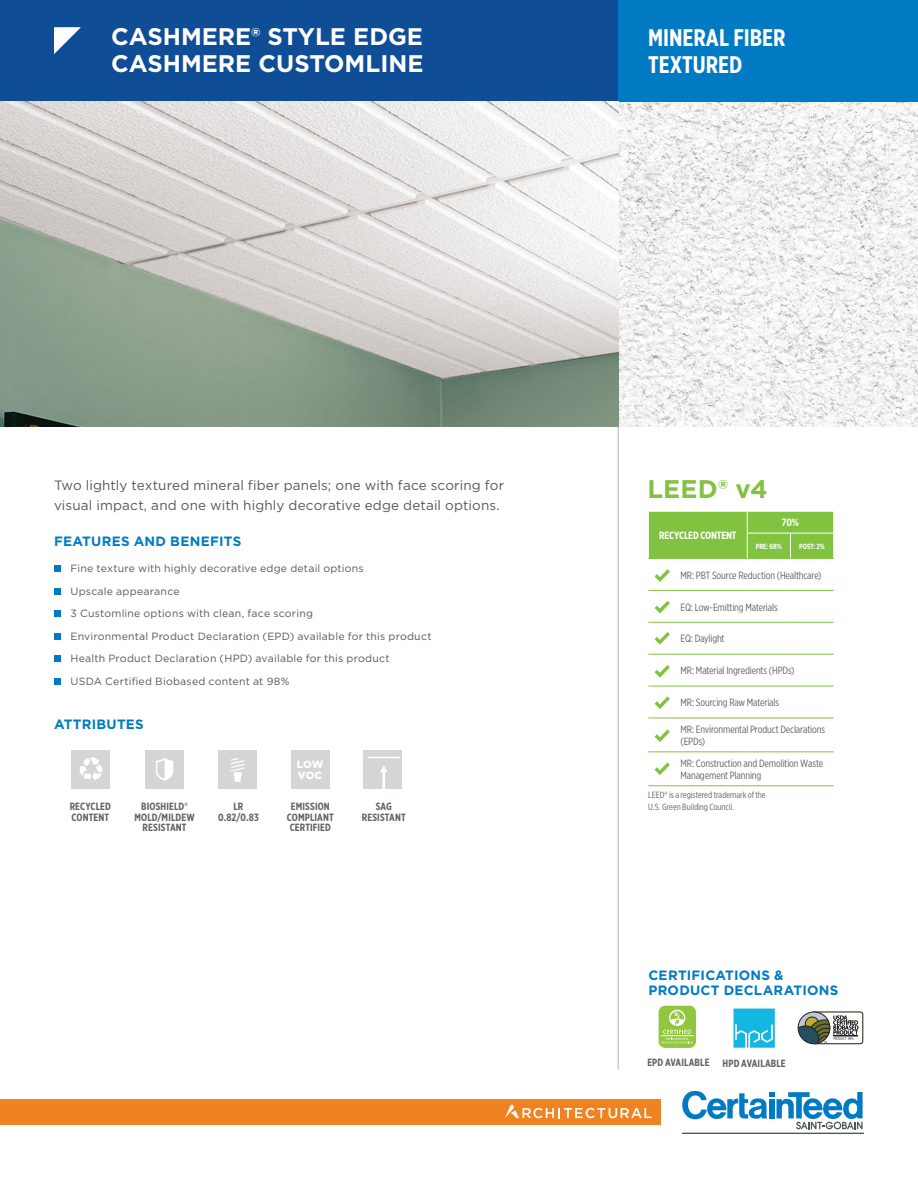
<style>
.page{position:relative;width:918px;height:1188px;background:#fff}
.page>*{position:absolute;margin:0;border:0;box-sizing:border-box;transform-origin:0 0}
.t1{font:700 25.5px "Gotham";letter-spacing:.005em;color:#81c340}
.t2{font:700 24px/27px "Gotham";color:#fff}
.t3{font:700 24px/27px "Gotham X Narrow";color:#fff}
.t4{font:13.5px/19.5px "Gotham";letter-spacing:.01em;color:#57585a}
.t5{font:700 13.5px/15px "Gotham";letter-spacing:.015em;color:#007bc3}
.t6{font:10.5px/22.5px "Gotham";letter-spacing:.02em;color:#57585a}
.t7{font:10.5px/12px "Gotham X Narrow";letter-spacing:-.01em;color:#636366}
.t8{font:700 10.5px/10.5px "Gotham X Narrow";letter-spacing:.01em;color:#636366;text-align:center}
.t9{font:700 10.5px "Gotham X Narrow";letter-spacing:-.01em;color:#fff}
.t10{font:900 10.5px/10.5px "Gotham";letter-spacing:-.01em;color:#fff}
.t11{font:9px "Gotham X Narrow";letter-spacing:-.005em;color:#636366}
.t12{font:700 7.5px "Gotham X Narrow";color:#fff}
</style>
<div class="page">
<img style="left:618px;top:101px;width:300px;height:326px">
<div style="left:0;top:0;width:618px;height:101px;background:#0f4d96"></div>
<div style="left:618px;top:0;width:300px;height:101px;background:#007ac2"></div>
<svg style="left:54px;top:27px;width:27px;height:27px"></svg>
<svg style="left:682px;top:1090px;width:181px;height:39px"></svg>
<hr style="left:682px;top:1133px;width:182px;height:1px;background:#525556">
<div style="left:0;top:1100px;width:661px;height:25px;background:#ef8322"></div>
<svg style="left:505px;top:1105px;width:146px;height:13px"></svg>
<hr style="left:618px;top:426px;width:1px;height:644px;background:#b6b7bb">
<div style="left:54px;top:565px;width:7px;height:7px;background:#007ac2"></div>
<div style="left:54px;top:588px;width:7px;height:7px;background:#007ac2"></div>
<div style="left:54px;top:610px;width:7px;height:7px;background:#007ac2"></div>
<div style="left:54px;top:633px;width:7px;height:7px;background:#007ac2"></div>
<div style="left:54px;top:655px;width:7px;height:7px;background:#007ac2"></div>
<div style="left:54px;top:678px;width:7px;height:7px;background:#007ac2"></div>
<svg style="left:0;top:101px;width:618px;height:326px;background:#c0c4bd"></svg>
<hr style="left:648px;top:590px;width:99px;height:1px;background:#81c340">
<hr style="left:747px;top:590px;width:43px;height:1px;background:#81c340">
<hr style="left:790px;top:590px;width:44px;height:1px;background:#81c340">
<hr style="left:648px;top:622px;width:99px;height:1px;background:#81c340">
<hr style="left:747px;top:622px;width:43px;height:1px;background:#81c340">
<hr style="left:790px;top:622px;width:44px;height:1px;background:#81c340">
<hr style="left:648px;top:654px;width:99px;height:1px;background:#81c340">
<hr style="left:747px;top:654px;width:43px;height:1px;background:#81c340">
<hr style="left:790px;top:654px;width:44px;height:1px;background:#81c340">
<hr style="left:648px;top:686px;width:99px;height:1px;background:#81c340">
<hr style="left:747px;top:686px;width:43px;height:1px;background:#81c340">
<hr style="left:790px;top:686px;width:44px;height:1px;background:#81c340">
<hr style="left:648px;top:718px;width:99px;height:1px;background:#81c340">
<hr style="left:747px;top:718px;width:43px;height:1px;background:#81c340">
<hr style="left:790px;top:718px;width:44px;height:1px;background:#81c340">
<hr style="left:648px;top:752px;width:99px;height:1px;background:#81c340">
<hr style="left:747px;top:752px;width:43px;height:1px;background:#81c340">
<hr style="left:790px;top:752px;width:44px;height:1px;background:#81c340">
<hr style="left:648px;top:786px;width:99px;height:1px;background:#81c340">
<hr style="left:747px;top:786px;width:43px;height:1px;background:#81c340">
<hr style="left:790px;top:786px;width:44px;height:1px;background:#81c340">
<div style="left:648px;top:511px;width:186px;height:48px;background:#81c340"></div>
<svg style="left:655px;top:569px;width:15px;height:13px"></svg>
<svg style="left:655px;top:601px;width:15px;height:12px"></svg>
<svg style="left:655px;top:632px;width:15px;height:13px"></svg>
<svg style="left:655px;top:665px;width:15px;height:13px"></svg>
<svg style="left:655px;top:696px;width:15px;height:13px"></svg>
<svg style="left:655px;top:729px;width:15px;height:13px"></svg>
<svg style="left:655px;top:762px;width:15px;height:13px"></svg>
<div style="left:145px;top:750px;width:39px;height:39px;background:#d4d5d7"></div>
<svg style="left:156px;top:758px;width:17px;height:22px"></svg>
<div style="left:218px;top:750px;width:39px;height:39px;background:#d4d5d7"></div>
<svg style="left:231px;top:758px;width:14px;height:24px"></svg>
<div style="left:363px;top:750px;width:39px;height:39px;background:#d4d5d7"></div>
<div style="left:71px;top:750px;width:39px;height:39px;background:#d4d5d7"></div>
<svg style="left:79px;top:757px;width:24px;height:24px"></svg>
<hr style="left:368px;top:757px;width:32px;height:1px;background:#fff">
<svg style="left:380px;top:766px;width:8px;height:23px"></svg>
<div style="left:291px;top:750px;width:39px;height:39px;background:#d4d5d7"></div>
<svg style="left:797px;top:1011px;width:67px;height:34px"></svg>
<div style="left:812px;top:1012px;width:51px;height:32px;background:#fff;border-radius:3px"></div>
<div style="left:812px;top:1012px;width:51px;height:32px;border:1px solid #251a05;border-radius:3px"></div>
<svg style="left:798px;top:1012px;width:32px;height:32px"></svg>
<div style="left:798px;top:1012px;width:32px;height:32px;border:1px solid #231f20;border-radius:50%"></div>
<svg style="left:798px;top:1016px;width:60px;height:29px"></svg>
<img style="left:733px;top:1008px;width:42px;height:40px">
<div style="left:659px;top:1006px;width:37px;height:42px;background:#91c73d;border-radius:7px"></div>
<hr style="left:661px;top:1035px;width:33px;height:1px;background:#fff">
<svg style="left:661px;top:1010px;width:32px;height:34px"></svg>
<h2 class="t2" style="left:111px;top:23px;width:314px">CASHMERE® STYLE EDGE<br>CASHMERE CUSTOMLINE</h2>
<h2 class="t3" style="left:648px;top:24px;width:139px">MINERAL FIBER<br>TEXTURED</h2>
<p class="t4" style="left:54px;top:476px;width:452px">Two lightly textured mineral fiber panels; one with face scoring for visual impact, and one with highly decorative edge detail options.</p>
<h1 class="t1" style="left:648px;top:473px;width:122px">LEED® v4</h1>
<p class="t9" style="left:782px;top:516px;width:18px">70%</p>
<p class="t9" style="left:659px;top:529px;width:79px">RECYCLED CONTENT</p>
<p class="t5" style="left:54px;top:534px;width:189px">FEATURES AND BENEFITS</p>
<p class="t6" style="left:70px;top:557px;width:363px">Fine texture with highly decorative edge detail options<br>Upscale appearance<br>3 Customline options with clean, face scoring<br>Environmental Product Declaration (EPD) available for this product Health Product Declaration (HPD) available for this product<br>USDA Certified Biobased content at 98%</p>
<p class="t12" style="left:756px;top:542px;width:28px">PRE: 68%</p>
<p class="t12" style="left:799px;top:542px;width:27px">POST: 2%</p>
<p class="t7" style="left:681px;top:569px;width:143px">MR: PBT Source Reduction (Healthcare)</p>
<p class="t7" style="left:681px;top:601px;width:99px">EQ: Low-Emitting Materials</p>
<p class="t7" style="left:681px;top:633px;width:46px">EQ: Daylight</p>
<p class="t7" style="left:681px;top:664px;width:116px">MR: Material Ingredients (HPDs)</p>
<p class="t7" style="left:681px;top:696px;width:100px">MR: Sourcing Raw Materials</p>
<p class="t7" style="left:680px;top:723px;width:146px">MR: Environmental Product Declarations (EPDs)</p>
<p class="t7" style="left:680px;top:757px;width:144px">MR: Construction and Demolition Waste<br>Management Planning</p>
<p class="t11" style="left:648px;top:789px;width:119px">LEED® is a registered trademark of the</p>
<p class="t5" style="left:54px;top:717px;width:91px">ATTRIBUTES</p>
<p class="t10" style="left:297px;top:759px;width:28px">LOW<br>VOC</p>
<p class="t8" style="left:287px;top:801px;width:48px">EMISSION<br>COMPLIANT<br>CERTIFIED</p>
<p class="t8" style="left:141px;top:801px;width:48px">BIOSHIELD®</p>
<p class="t11" style="left:648px;top:801px;width:87px">U.S. Green Building Council.</p>
<p class="t8" style="left:134px;top:812px;width:62px">MOLD/MILDEW<br>RESISTANT</p>
<p class="t8" style="left:70px;top:801px;width:43px;text-align:left">RECYCLED<br>CONTENT</p>
<p class="t8" style="left:218px;top:801px;width:42px">LR<br>0.82/0.83</p>
<p class="t8" style="left:362px;top:801px;width:46px">SAG<br>RESISTANT</p>
<p class="t5" style="left:649px;top:967px;width:191px">CERTIFICATIONS &amp;<br>PRODUCT DECLARATIONS</p>
<p class="t8" style="left:647px;top:1057px;width:64px">EPD AVAILABLE</p>
<p class="t8" style="left:723px;top:1057px;width:65px">HPD AVAILABLE</p>
</div>
